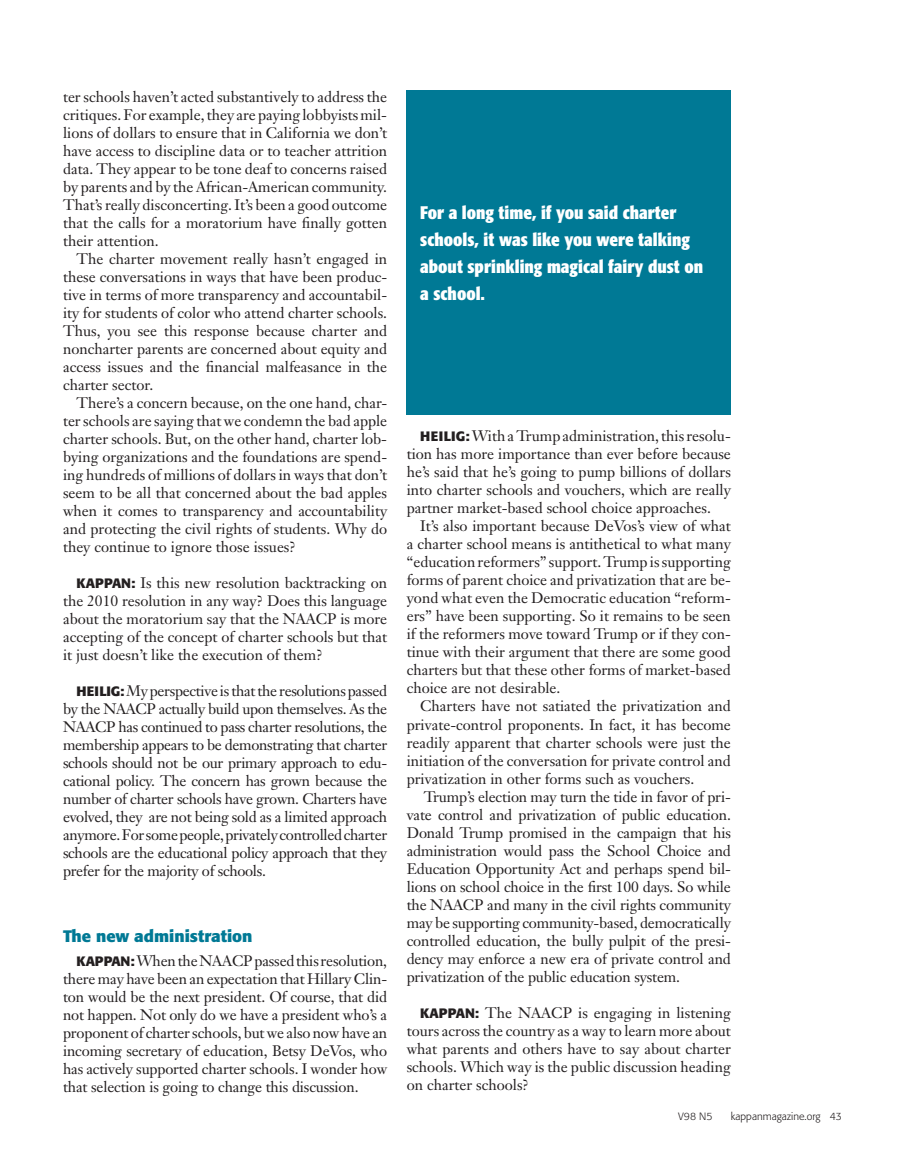
<style>
.page{position:relative;width:905px;height:1175px;background:#fff}
.page>*{position:absolute;margin:0;border:0;box-sizing:border-box;transform-origin:0 0}
.t1{font:700 condensed 18px/27px "Formata";color:#fff}
.t2{font:700 16.5px "Formata";color:#007995}
.t3{font:15px/18px "Janson Text";color:#231f20;text-align:justify}
.t4{font:700 13.5px "Formata";color:#231f20}
.t5{font:300 10.5px "Formata";color:#231f20}
.s1{font-family:"Formata";font-weight:700;font-size:13.5px}
</style>
<div class="page">
<div style="left:406px;top:90px;width:324px;height:324px;background:#007995"></div>
<p class="t3" style="left:63px;top:87px;width:326px">ter schools haven’t acted substantively to address the critiques. For example, they are paying lobbyists mil&shy;lions of dollars to ensure that in California we don’t have access to discipline data or to teacher attrition data. They appear to be tone deaf to concerns raised by parents and by the African-American community.<br>That’s really disconcerting. It’s been a good outcome that the calls for a moratorium have finally gotten their attention.</p>
<p class="t3" style="left:63px;top:249px;width:326px;text-indent:14px">The charter movement really hasn’t engaged in these conversations in ways that have been produc&shy;tive in terms of more transparency and accountabil&shy;ity for students of color who attend charter schools.<br>Thus, you see this response because charter and noncharter parents are concerned about equity and access issues and the financial malfeasance in the charter sector.</p>
<p class="t3" style="left:63px;top:393px;width:326px;text-indent:14px">There’s a concern because, on the one hand, char&shy;ter schools are saying that we condemn the bad apple charter schools. But, on the other hand, charter lob&shy;bying organizations and the foundations are spend&shy;ing hundreds of millions of dollars in ways that don’t seem to be all that concerned about the bad apples when it comes to transparency and accountability and protecting the civil rights of students. Why do they continue to ignore those issues?</p>
<p class="t3" style="left:63px;top:573px;width:326px;text-indent:13px"><span class="s1">Kappan:</span> Is this new resolution backtracking on the 2010 resolution in any way? Does this language about the moratorium say that the NAACP is more accepting of the concept of charter schools but that it just doesn’t like the execution of them?</p>
<p class="t4" style="left:76px;top:683px;width:9px">HEILIG</p>
<p class="t3" style="left:63px;top:681px;width:326px;text-indent:57px"><span class="s1">:</span> My perspective is that the resolutions passed by the NAACP actually build upon themselves. As the NAACP has continued to pass charter resolutions, the membership appears to be demonstrating that charter schools should not be our primary approach to edu&shy;cational policy. The concern has grown because the number of charter schools have grown. Charters have evolved, they are not being sold as a limited approach anymore. For some people, privately controlled charter schools are the educational policy approach that they prefer for the majority of schools.</p>
<p class="t2" style="left:63px;top:926px;width:191px">The new administration</p>
<p class="t3" style="left:63px;top:951px;width:326px;text-indent:14px"><span class="s1">Kappan:</span> When the NAACP passed this resolution, there may have been an expectation that Hillary Clin&shy;ton would be the next president. Of course, that did not happen. Not only do we have a president who’s a proponent of charter schools, but we also now have an incoming secretary of education, Betsy DeVos, who has actively supported charter schools. I wonder how that selection is going to change this discussion.</p>
<p class="t1" style="left:420px;top:199px;width:284px">For a long time, if you said charter schools, it was like you were talking about sprinkling magical fairy dust on a school.</p>
<p class="t3" style="left:407px;top:427px;width:326px;text-indent:59px"><span class="s1">:</span> With a Trump administration, this resolu&shy;tion has more importance than ever before because he’s said that he’s going to pump billions of dollars into charter schools and vouchers, which are really partner market-based school choice approaches.</p>
<p class="t3" style="left:407px;top:517px;width:326px;text-indent:14px">It’s also important because DeVos’s view of what a charter school means is antithetical to what many “education reformers” support. Trump is supporting forms of parent choice and privatization that are be&shy;yond what even the Democratic education “reform&shy;ers” have been supporting. So it remains to be seen if the reformers move toward Trump or if they con&shy;tinue with their argument that there are some good charters but that these other forms of market-based choice are not desirable.</p>
<p class="t3" style="left:407px;top:697px;width:326px;text-indent:14px">Charters have not satiated the privatization and private-control proponents. In fact, it has become readily apparent that charter schools were just the initiation of the conversation for private control and privatization in other forms such as vouchers.</p>
<p class="t3" style="left:407px;top:787px;width:326px;text-indent:17px">Trump’s election may turn the tide in favor of pri&shy;vate control and privatization of public education.<br>Donald Trump promised in the campaign that his administration would pass the School Choice and Education Opportunity Act and perhaps spend bil&shy;lions on school choice in the first 100 days. So while the NAACP and many in the civil rights community may be supporting community-based, democratically controlled education, the bully pulpit of the presi&shy;dency may enforce a new era of private control and privatization of the public education system.</p>
<p class="t3" style="left:406px;top:1003px;width:326px;text-indent:14px"><span class="s1">Kappan:</span> The NAACP is engaging in listening tours across the country as a way to learn more about what parents and others have to say about charter schools. Which way is the public discussion heading on charter schools?</p>
<p class="t4" style="left:420px;top:428px;width:9px">HEILIG</p>
<p class="t5" style="left:678px;top:1110px;width:36px">V98 N5</p>
<p class="t5" style="left:731px;top:1110px;width:112px">kappanmagazine.org 43</p>
</div>
